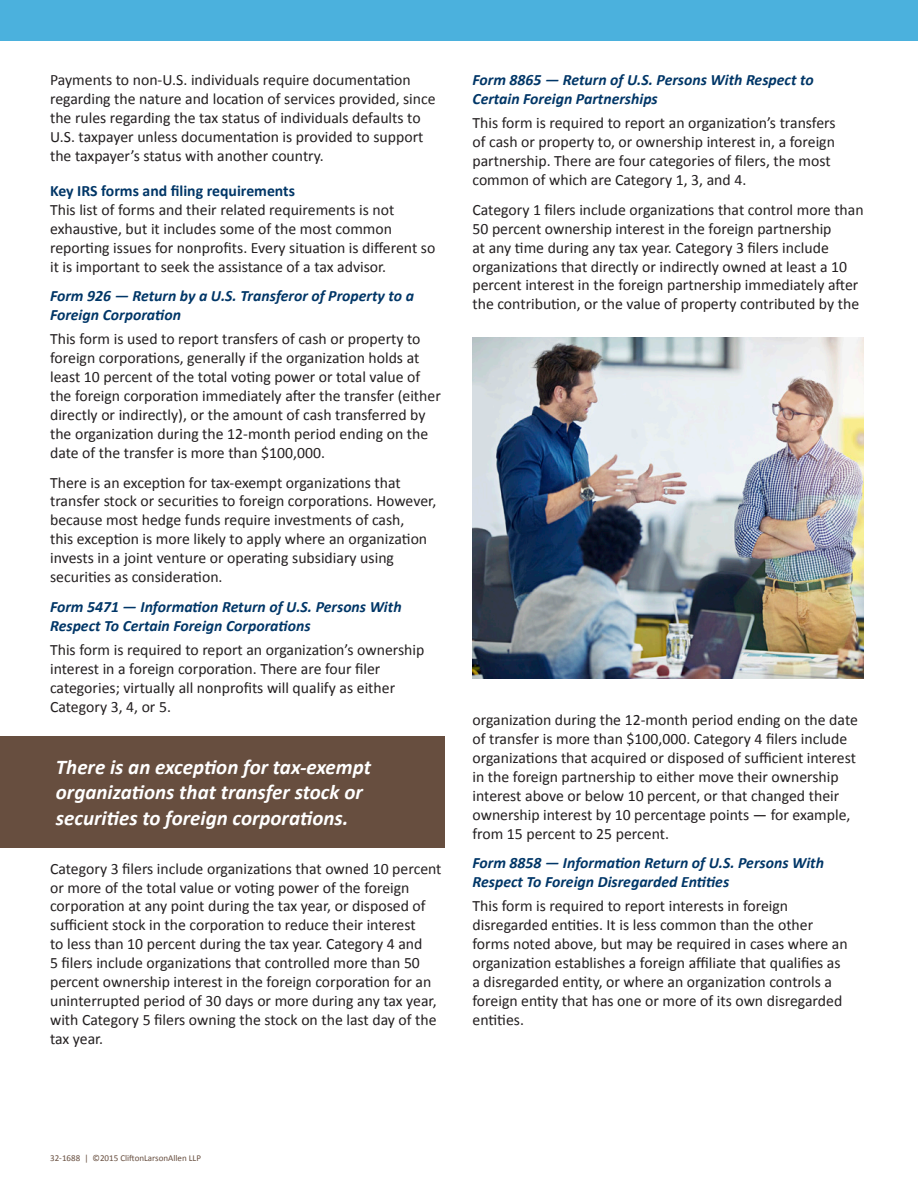
<style>
.page{position:relative;width:918px;height:1188px;background:#fff}
.page>*{position:absolute;margin:0;border:0;box-sizing:border-box;transform-origin:0 0}
.PullQuote{font:italic 700 21px/25.5px "Calibri";color:#fff}
.Body_Copy{font:15.75px/18.9px "Calibri";color:#231f20}
.Body_Sub-Sbubhead{font:italic 700 15.75px/18.9px "Calibri";color:#003667}
.Body_Subhead{font:700 15.75px "Calibri";color:#003667}
.Copyright{font:9px "Calibri";color:#674e3f}
</style>
<div class="page">
<div style="left:0;top:0;width:918px;height:40px;background:#4bb1dd"></div>
<div style="left:0;top:736px;width:444px;height:112px;background:#674e3f"></div>
<img style="left:472px;top:338px;width:392px;height:340px">
<p class="Body_Copy" style="left:50px;top:71px;width:387px">Payments to non-U.S. individuals require documentation regarding the nature and location of services provided, since the rules regarding the tax status of individuals defaults to U.S. taxpayer unless documentation is provided to support the taxpayer’s status with another country.</p>
<p class="Body_Subhead" style="left:50px;top:181px;width:246px">Key IRS forms and filing requirements</p>
<p class="Body_Copy" style="left:50px;top:200px;width:387px">This list of forms and their related requirements is not exhaustive, but it includes some of the most common reporting issues for nonprofits. Every situation is different so it is important to seek the assistance of a tax advisor.</p>
<p class="Body_Sub-Sbubhead" style="left:50px;top:287px;width:365px">Form 926 — Return by a U.S. Transferor of Property to a<br>Foreign Corporation</p>
<p class="Body_Copy" style="left:50px;top:330px;width:392px">This form is used to report transfers of cash or property to foreign corporations, generally if the organization holds at least 10 percent of the total voting power or total value of the foreign corporation immediately after the transfer (either directly or indirectly), or the amount of cash transferred by the organization during the 12-month period ending on the date of the transfer is more than $100,000.</p>
<p class="Body_Copy" style="left:50px;top:473px;width:388px">There is an exception for tax-exempt organizations that transfer stock or securities to foreign corporations. However, because most hedge funds require investments of cash,<br>this exception is more likely to apply where an organization invests in a joint venture or operating subsidiary using securities as consideration.</p>
<p class="Body_Sub-Sbubhead" style="left:50px;top:597px;width:353px">Form 5471 — Information Return of U.S. Persons With<br>Respect To Certain Foreign Corporations</p>
<p class="Body_Copy" style="left:50px;top:640px;width:376px">This form is required to report an organization’s ownership interest in a foreign corporation. There are four filer categories; virtually all nonprofits will qualify as either Category 3, 4, or 5.</p>
<p class="PullQuote" style="left:56px;top:754px;width:317px">There is an exception for tax-exempt organizations that transfer stock or securities to foreign corporations.</p>
<p class="Body_Copy" style="left:50px;top:859px;width:393px">Category 3 filers include organizations that owned 10 percent or more of the total value or voting power of the foreign corporation at any point during the tax year, or disposed of sufficient stock in the corporation to reduce their interest<br>to less than 10 percent during the tax year. Category 4 and<br>5 filers include organizations that controlled more than 50 percent ownership interest in the foreign corporation for an uninterrupted period of 30 days or more during any tax year, with Category 5 filers owning the stock on the last day of the tax year.</p>
<p class="Body_Sub-Sbubhead" style="left:472px;top:71px;width:343px">Form 8865 — Return of U.S. Persons With Respect to<br>Certain Foreign Partnerships</p>
<p class="Body_Copy" style="left:472px;top:114px;width:365px">This form is required to report an organization’s transfers of cash or property to, or ownership interest in, a foreign partnership. There are four categories of filers, the most common of which are Category 1, 3, and 4.</p>
<p class="Body_Copy" style="left:472px;top:200px;width:393px">Category 1 filers include organizations that control more than 50 percent ownership interest in the foreign partnership<br>at any time during any tax year. Category 3 filers include organizations that directly or indirectly owned at least a 10 percent interest in the foreign partnership immediately after the contribution, or the value of property contributed by the</p>
<p class="Body_Copy" style="left:472px;top:711px;width:387px">organization during the 12-month period ending on the date of transfer is more than $100,000. Category 4 filers include organizations that acquired or disposed of sufficient interest in the foreign partnership to either move their ownership interest above or below 10 percent, or that changed their ownership interest by 10 percentage points — for example, from 15 percent to 25 percent.</p>
<p class="Body_Sub-Sbubhead" style="left:472px;top:854px;width:353px">Form 8858 — Information Return of U.S. Persons With<br>Respect To Foreign Disregarded Entities</p>
<p class="Body_Copy" style="left:472px;top:897px;width:377px">This form is required to report interests in foreign disregarded entities. It is less common than the other forms noted above, but may be required in cases where an organization establishes a foreign affiliate that qualifies as a disregarded entity, or where an organization controls a foreign entity that has one or more of its own disregarded entities.</p>
<p class="Copyright" style="left:50px;top:1152px;width:152px">32-1688 | ©2015 CliftonLarsonAllen LLP</p>
</div>
